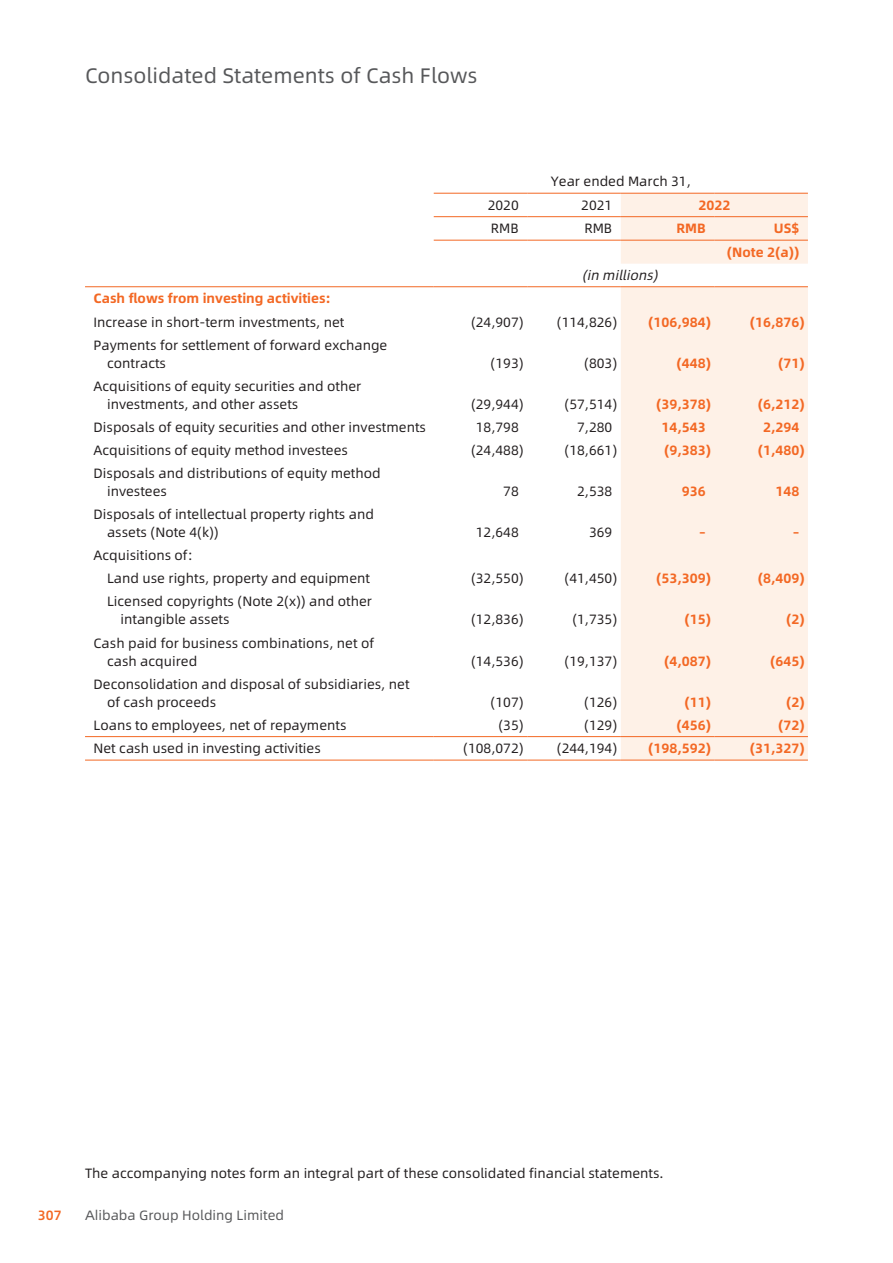
<style>
.page{position:relative;width:893px;height:1263px;background:#fff}
.page>*{position:absolute;margin:0;border:0;box-sizing:border-box;transform-origin:0 0}
.t1{font:21px "Alibaba Sans";color:#57585a}
.t2{font:13.5px/18px "Alibaba Sans";color:#231f20}
.t3{font:700 13.5px/23.5px "Alibaba Sans";color:#f36824;text-align:right}
.t4{font:13.5px "Alibaba Sans";color:#57585a}
.t5{font:italic 13.5px "Alibaba Sans";color:#231f20}
.t6{font:500 13.5px "Alibaba Sans";color:#f36824}
</style>
<div class="page">
<div style="left:621px;top:194px;width:187px;height:566px;background:#fef1e7"></div>
<hr style="left:434px;top:193px;width:93px;height:1px;background:#f36824">
<hr style="left:527px;top:193px;width:94px;height:1px;background:#f36824">
<hr style="left:621px;top:193px;width:93px;height:1px;background:#f36824">
<hr style="left:714px;top:193px;width:94px;height:1px;background:#f36824">
<hr style="left:434px;top:240px;width:93px;height:1px;background:#f36824">
<hr style="left:527px;top:240px;width:94px;height:1px;background:#f36824">
<hr style="left:621px;top:240px;width:93px;height:1px;background:#f36824">
<hr style="left:714px;top:240px;width:94px;height:1px;background:#f36824">
<hr style="left:85px;top:286px;width:349px;height:1px;background:#f36824">
<hr style="left:434px;top:286px;width:93px;height:1px;background:#f36824">
<hr style="left:527px;top:286px;width:94px;height:1px;background:#f36824">
<hr style="left:621px;top:286px;width:93px;height:1px;background:#f36824">
<hr style="left:714px;top:286px;width:94px;height:1px;background:#f36824">
<hr style="left:85px;top:736px;width:349px;height:1px;background:#f36824">
<hr style="left:434px;top:736px;width:93px;height:1px;background:#f36824">
<hr style="left:527px;top:736px;width:94px;height:1px;background:#f36824">
<hr style="left:621px;top:736px;width:93px;height:1px;background:#f36824">
<hr style="left:714px;top:736px;width:94px;height:1px;background:#f36824">
<hr style="left:434px;top:216px;width:93px;height:1px;background:#f36824">
<hr style="left:527px;top:216px;width:94px;height:1px;background:#f36824">
<hr style="left:621px;top:216px;width:93px;height:1px;background:#f36824">
<hr style="left:714px;top:216px;width:94px;height:1px;background:#f36824">
<hr style="left:85px;top:760px;width:349px;height:1px;background:#f36824">
<hr style="left:434px;top:760px;width:93px;height:1px;background:#f36824">
<hr style="left:527px;top:760px;width:94px;height:1px;background:#f36824">
<hr style="left:621px;top:760px;width:93px;height:1px;background:#f36824">
<hr style="left:714px;top:760px;width:94px;height:1px;background:#f36824">
<h1 class="t1" style="left:85px;top:59px;width:394px">Consolidated Statements of Cash Flows</h1>
<p class="t2" style="left:551px;top:172px;width:141px">Year ended March 31,</p>
<p class="t2" style="left:488px;top:195px;width:33px">2020</p>
<p class="t2" style="left:581px;top:195px;width:33px">2021</p>
<p class="t3" style="left:698px;top:193px;width:33px">2022</p>
<p class="t2" style="left:491px;top:219px;width:29px">RMB</p>
<p class="t2" style="left:584px;top:219px;width:29px">RMB</p>
<p class="t3" style="left:676px;top:216px;width:31px">RMB</p>
<p class="t3" style="left:727px;top:216px;width:74px">US$<br>(Note 2(a))</p>
<p class="t5" style="left:582px;top:265px;width:81px">(in millions)</p>
<p class="t3" style="left:94px;top:286px;width:239px">Cash flows from investing activities:</p>
<p class="t2" style="left:94px;top:312px;width:252px">Increase in short-term investments, net</p>
<p class="t2" style="left:471px;top:312px;width:54px">(24,907)</p>
<p class="t2" style="left:557px;top:312px;width:62px">(114,826)</p>
<p class="t3" style="left:648px;top:309px;width:64px">(106,984)</p>
<p class="t3" style="left:750px;top:309px;width:56px">(16,876)</p>
<p class="t2" style="left:107px;top:335px;width:282px;text-indent:-14px">Payments for settlement of forward exchange contracts</p>
<p class="t2" style="left:491px;top:353px;width:34px">(193)</p>
<p class="t2" style="left:584px;top:353px;width:34px">(803)</p>
<p class="t3" style="left:677px;top:350px;width:36px">(448)</p>
<p class="t3" style="left:778px;top:350px;width:28px">(71)</p>
<p class="t2" style="left:107px;top:376px;width:256px;text-indent:-14px">Acquisitions of equity securities and other investments, and other assets</p>
<p class="t2" style="left:471px;top:394px;width:54px">(29,944)</p>
<p class="t2" style="left:565px;top:394px;width:54px">(57,514)</p>
<p class="t3" style="left:656px;top:391px;width:56px">(39,378)</p>
<p class="t3" style="left:758px;top:391px;width:48px">(6,212)</p>
<p class="t2" style="left:94px;top:417px;width:334px">Disposals of equity securities and other investments</p>
<p class="t2" style="left:476px;top:417px;width:44px">18,798</p>
<p class="t2" style="left:577px;top:417px;width:37px">7,280</p>
<p class="t3" style="left:662px;top:414px;width:46px">14,543</p>
<p class="t3" style="left:763px;top:414px;width:38px">2,294</p>
<p class="t2" style="left:94px;top:440px;width:256px">Acquisitions of equity method investees</p>
<p class="t2" style="left:471px;top:440px;width:54px">(24,488)</p>
<p class="t2" style="left:565px;top:440px;width:54px">(18,661)</p>
<p class="t3" style="left:664px;top:438px;width:48px">(9,383)</p>
<p class="t3" style="left:758px;top:438px;width:48px">(1,480)</p>
<p class="t2" style="left:107px;top:463px;width:275px;text-indent:-14px">Disposals and distributions of equity method investees</p>
<p class="t2" style="left:503px;top:481px;width:17px">78</p>
<p class="t2" style="left:577px;top:481px;width:37px">2,538</p>
<p class="t3" style="left:682px;top:479px;width:25px">936</p>
<p class="t3" style="left:775px;top:479px;width:25px">148</p>
<p class="t2" style="left:107px;top:505px;width:268px;text-indent:-14px">Disposals of intellectual property rights and assets (Note 4(k))</p>
<p class="t2" style="left:107px;top:543px;width:265px;line-height:23.1px;text-indent:-14px">Acquisitions of:<br>Land use rights, property and equipment</p>
<p class="t2" style="left:121px;top:592px;width:253px;text-indent:-14px">Licensed copyrights (Note 2(x)) and other intangible assets</p>
<p class="t2" style="left:107px;top:633px;width:269px;text-indent:-14px">Cash paid for business combinations, net of cash acquired</p>
<p class="t2" style="left:107px;top:674px;width:304px;text-indent:-14px">Deconsolidation and disposal of subsidiaries, net of cash proceeds</p>
<p class="t2" style="left:476px;top:523px;width:44px">12,648</p>
<p class="t2" style="left:589px;top:523px;width:25px">369</p>
<p class="t3" style="left:699px;top:520px;width:8px">–</p>
<p class="t3" style="left:793px;top:520px;width:8px">–</p>
<p class="t2" style="left:471px;top:569px;width:54px">(32,550)</p>
<p class="t2" style="left:565px;top:569px;width:54px">(41,450)</p>
<p class="t3" style="left:656px;top:566px;width:56px">(53,309)</p>
<p class="t3" style="left:758px;top:566px;width:48px">(8,409)</p>
<p class="t2" style="left:471px;top:610px;width:54px">(12,836)</p>
<p class="t2" style="left:572px;top:610px;width:46px">(1,735)</p>
<p class="t3" style="left:685px;top:607px;width:28px">(15)</p>
<p class="t3" style="left:786px;top:607px;width:20px">(2)</p>
<p class="t2" style="left:471px;top:651px;width:54px">(14,536)</p>
<p class="t2" style="left:565px;top:651px;width:54px">(19,137)</p>
<p class="t3" style="left:664px;top:648px;width:48px">(4,087)</p>
<p class="t3" style="left:770px;top:648px;width:36px">(645)</p>
<p class="t2" style="left:491px;top:692px;width:34px">(107)</p>
<p class="t2" style="left:584px;top:692px;width:34px">(126)</p>
<p class="t3" style="left:685px;top:689px;width:28px">(11)</p>
<p class="t3" style="left:786px;top:689px;width:20px">(2)</p>
<p class="t2" style="left:94px;top:715px;width:254px">Loans to employees, net of repayments</p>
<p class="t2" style="left:498px;top:715px;width:27px">(35)</p>
<p class="t2" style="left:584px;top:715px;width:34px">(129)</p>
<p class="t3" style="left:677px;top:712px;width:36px">(456)</p>
<p class="t3" style="left:778px;top:712px;width:28px">(72)</p>
<p class="t2" style="left:94px;top:739px;width:229px">Net cash used in investing activities</p>
<p class="t2" style="left:463px;top:739px;width:62px">(108,072)</p>
<p class="t2" style="left:557px;top:739px;width:62px">(244,194)</p>
<p class="t3" style="left:648px;top:736px;width:64px">(198,592)</p>
<p class="t3" style="left:750px;top:736px;width:56px">(31,327)</p>
<p class="t2" style="left:85px;top:1164px;width:580px">The accompanying notes form an integral part of these consolidated financial statements.</p>
<p class="t6" style="left:38px;top:1205px;width:25px">307</p>
<p class="t4" style="left:85px;top:1205px;width:201px">Alibaba Group Holding Limited</p>
</div>
